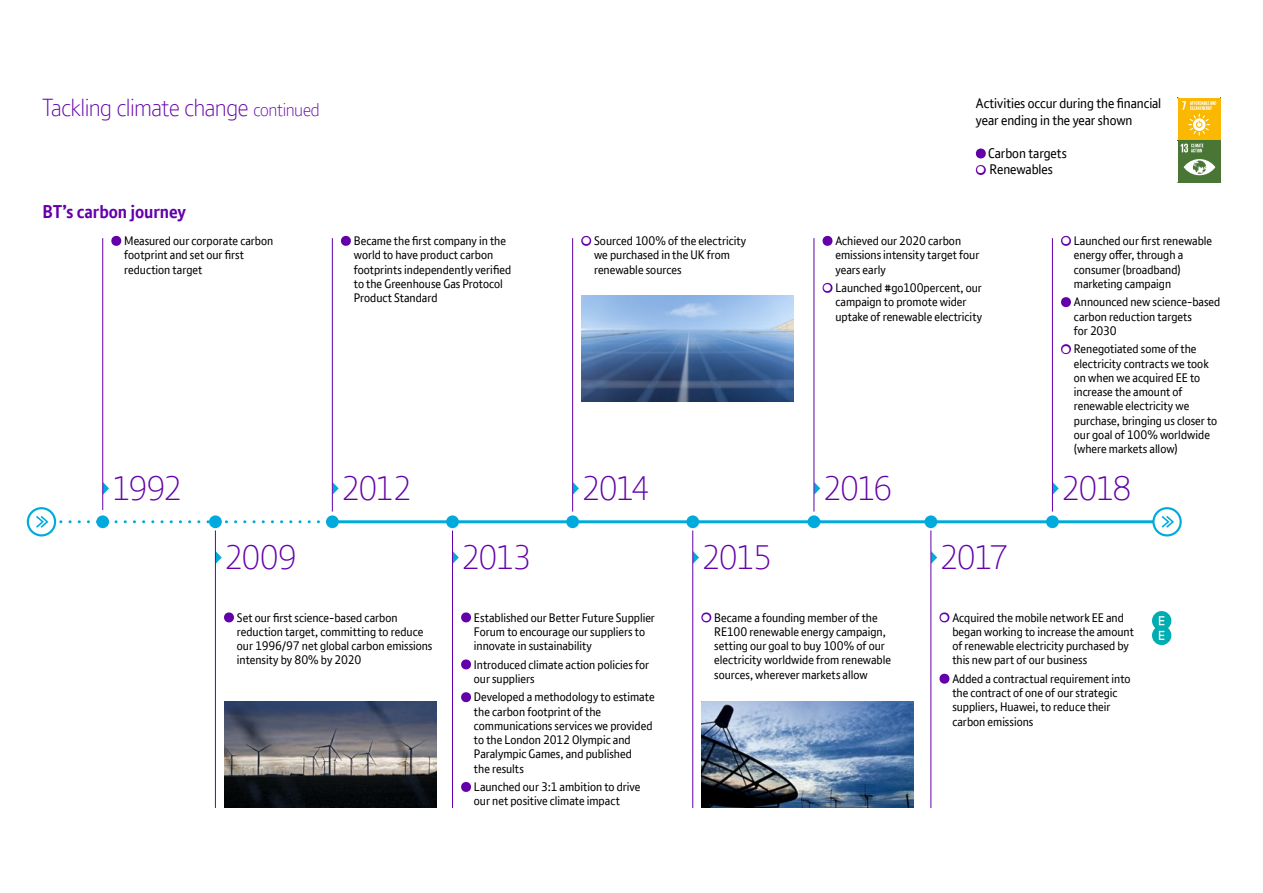
<style>
.page{position:relative;width:1263px;height:893px;background:#fff}
.page>*{position:absolute;margin:0;border:0;box-sizing:border-box;transform-origin:0 0}
.t1{font:300 33px "BT Font";letter-spacing:-.05em;color:#6400aa}
.t2{font:300 24px "BT Font";letter-spacing:-.025em;color:#6400aa}
.t3{font:700 18px "BT Font";letter-spacing:-.005em;color:#6400aa}
.t4{font:13.5px/16.5px "BT Font";letter-spacing:-.005em;color:#000}
.t5{font:12px/14.2px "BT Font";color:#000}
.s1{font-size:18px}
.s2{font-size:21.75px;color:#6400aa}
.s3{font-size:21.75px;color:#fff}
</style>
<div class="page">
<svg style="left:693px;top:551px;width:6px;height:13px"></svg>
<svg style="left:333px;top:482px;width:6px;height:12px"></svg>
<svg style="left:573px;top:482px;width:6px;height:13px"></svg>
<svg style="left:815px;top:483px;width:5px;height:11px"></svg>
<svg style="left:1053px;top:482px;width:6px;height:13px"></svg>
<svg style="left:453px;top:551px;width:6px;height:13px"></svg>
<svg style="left:932px;top:552px;width:5px;height:11px"></svg>
<svg style="left:103px;top:482px;width:6px;height:13px"></svg>
<svg style="left:216px;top:551px;width:6px;height:13px"></svg>
<hr style="left:102px;top:238px;width:1px;height:272px;background:#6400aa">
<hr style="left:332px;top:238px;width:1px;height:274px;background:#6400aa">
<hr style="left:572px;top:238px;width:1px;height:274px;background:#6400aa">
<hr style="left:814px;top:238px;width:1px;height:274px;background:#6400aa">
<hr style="left:1052px;top:238px;width:1px;height:274px;background:#6400aa">
<hr style="left:215px;top:530px;width:1px;height:278px;background:#6400aa">
<hr style="left:452px;top:530px;width:1px;height:278px;background:#6400aa">
<hr style="left:692px;top:530px;width:1px;height:278px;background:#6400aa">
<hr style="left:931px;top:530px;width:1px;height:278px;background:#6400aa">
<img style="left:224px;top:702px;width:212px;height:106px">
<img style="left:581px;top:295px;width:212px;height:107px">
<img style="left:701px;top:702px;width:213px;height:106px">
<svg style="left:1152px;top:611px;width:19px;height:34px"></svg>
<div style="left:1178px;top:140px;width:42px;height:43px;background:#4a7635"></div>
<svg style="left:1184px;top:159px;width:31px;height:16px"></svg>
<svg style="left:1178px;top:98px;width:43px;height:54px"></svg>
<hr style="left:332px;top:520px;width:838px;height:3px;background:#00aadc">
<svg style="left:28px;top:508px;width:27px;height:27px"></svg>
<svg style="left:36px;top:516px;width:294px;height:12px"></svg>
<div style="left:27px;top:507px;width:29px;height:29px;border:2px solid #00aadc;border-radius:50%"></div>
<svg style="left:1153px;top:508px;width:28px;height:27px"></svg>
<svg style="left:1161px;top:516px;width:13px;height:12px"></svg>
<div style="left:1152px;top:507px;width:30px;height:29px;border:2px solid #00aadc;border-radius:50%"></div>
<div style="left:96px;top:515px;width:13px;height:13px;background:#00aadc;border-radius:50%"></div>
<div style="left:446px;top:515px;width:13px;height:13px;background:#00aadc;border-radius:50%"></div>
<div style="left:807px;top:515px;width:13px;height:13px;background:#00aadc;border-radius:50%"></div>
<div style="left:209px;top:515px;width:13px;height:13px;background:#00aadc;border-radius:50%"></div>
<div style="left:566px;top:515px;width:13px;height:13px;background:#00aadc;border-radius:50%"></div>
<div style="left:924px;top:515px;width:13px;height:13px;background:#00aadc;border-radius:50%"></div>
<div style="left:326px;top:515px;width:13px;height:13px;background:#00aadc;border-radius:50%"></div>
<div style="left:686px;top:515px;width:13px;height:13px;background:#00aadc;border-radius:50%"></div>
<div style="left:1046px;top:515px;width:13px;height:13px;background:#00aadc;border-radius:50%"></div>
<svg style="left:111px;top:235px;width:11px;height:11px"></svg>
<svg style="left:341px;top:235px;width:10px;height:11px"></svg>
<svg style="left:822px;top:235px;width:11px;height:11px"></svg>
<svg style="left:822px;top:282px;width:11px;height:11px"></svg>
<svg style="left:1061px;top:235px;width:10px;height:11px"></svg>
<svg style="left:1061px;top:297px;width:10px;height:11px"></svg>
<svg style="left:1061px;top:344px;width:10px;height:11px"></svg>
<svg style="left:581px;top:235px;width:11px;height:11px"></svg>
<svg style="left:224px;top:612px;width:10px;height:11px"></svg>
<svg style="left:461px;top:612px;width:10px;height:11px"></svg>
<svg style="left:461px;top:659px;width:10px;height:11px"></svg>
<svg style="left:461px;top:692px;width:10px;height:11px"></svg>
<svg style="left:461px;top:782px;width:10px;height:10px"></svg>
<svg style="left:701px;top:612px;width:11px;height:11px"></svg>
<svg style="left:939px;top:612px;width:11px;height:11px"></svg>
<svg style="left:939px;top:673px;width:11px;height:11px"></svg>
<svg style="left:975px;top:148px;width:11px;height:27px"></svg>
<h2 class="t2" style="left:43px;top:92px;width:279px">Tackling climate change <span class="s1">continued</span></h2>
<h3 class="t3" style="left:43px;top:200px;width:145px">BT’s carbon journey</h3>
<p class="t4" style="left:976px;top:95px;width:187px">Activities occur during the financial year ending in the year shown</p>
<p class="t4" style="left:976px;top:144px;width:92px"><span class="s2">•</span> Carbon targets</p>
<p class="t4" style="left:976px;top:161px;width:78px"><span class="s3">•</span> Renewables</p>
<p class="t5" style="left:124px;top:234px;width:151px;text-indent:-13px"><span class="s2">•</span> Measured our corporate carbon footprint and set our first reduction target</p>
<p class="t5" style="left:354px;top:234px;width:159px;text-indent:-13px"><span class="s2">•</span> Became the first company in the world to have product carbon footprints independently verified to the Greenhouse Gas Protocol<br>Product Standard</p>
<p class="t5" style="left:835px;top:234px;width:145px;text-indent:-13px"><span class="s2">•</span> Achieved our 2020 carbon emissions intensity target four years early</p>
<p class="t5" style="left:594px;top:234px;width:154px;text-indent:-13px"><span class="s3">•</span> Sourced 100% of the electricity we purchased in the UK from renewable sources</p>
<p class="t5" style="left:835px;top:281px;width:148px;text-indent:-13px"><span class="s3">•</span> Launched #go100percent, our campaign to promote wider uptake of renewable electricity</p>
<p class="t5" style="left:1074px;top:234px;width:140px;text-indent:-13px"><span class="s3">•</span> Launched our first renewable energy offer, through a consumer (broadband) marketing campaign</p>
<p class="t5" style="left:1074px;top:295px;width:148px;text-indent:-13px"><span class="s2">•</span> Announced new science-based carbon reduction targets<br>for 2030</p>
<p class="t5" style="left:1074px;top:342px;width:145px;text-indent:-13px"><span class="s3">•</span> Renegotiated some of the electricity contracts we took on when we acquired EE to increase the amount of renewable electricity we purchase, bringing us closer to our goal of 100% worldwide (where markets allow)</p>
<h1 class="t1" style="left:111px;top:467px;width:72px">1992</h1>
<h1 class="t1" style="left:341px;top:467px;width:72px">2012</h1>
<h1 class="t1" style="left:581px;top:467px;width:70px">2014</h1>
<h1 class="t1" style="left:823px;top:467px;width:71px">2016</h1>
<h1 class="t1" style="left:1061px;top:467px;width:72px">2018</h1>
<h1 class="t1" style="left:224px;top:536px;width:74px">2009</h1>
<h1 class="t1" style="left:461px;top:536px;width:72px">2013</h1>
<h1 class="t1" style="left:701px;top:536px;width:72px">2015</h1>
<h1 class="t1" style="left:939px;top:536px;width:70px">2017</h1>
<p class="t5" style="left:237px;top:610px;width:197px;text-indent:-13px"><span class="s2">•</span> Set our first science-based carbon reduction target, committing to reduce our 1996/97 net global carbon emissions intensity by 80% by 2020</p>
<p class="t5" style="left:474px;top:610px;width:182px;text-indent:-13px"><span class="s2">•</span> Established our Better Future Supplier<br>Forum to encourage our suppliers to innovate in sustainability</p>
<p class="t5" style="left:474px;top:657px;width:177px;text-indent:-13px"><span class="s2">•</span> Introduced climate action policies for our suppliers</p>
<p class="t5" style="left:474px;top:690px;width:182px;text-indent:-13px"><span class="s2">•</span> Developed a methodology to estimate the carbon footprint of the communications services we provided to the London 2012 Olympic and<br>Paralympic Games, and published<br>the results</p>
<p class="t5" style="left:474px;top:780px;width:168px;text-indent:-13px"><span class="s2">•</span> Launched our 3:1 ambition to drive our net positive climate impact</p>
<p class="t5" style="left:714px;top:610px;width:178px;text-indent:-13px"><span class="s3">•</span> Became a founding member of the RE100 renewable energy campaign, setting our goal to buy 100% of our electricity worldwide from renewable sources, wherever markets allow</p>
<p class="t5" style="left:952px;top:610px;width:183px;text-indent:-13px"><span class="s3">•</span> Acquired the mobile network EE and began working to increase the amount of renewable electricity purchased by this new part of our business</p>
<p class="t5" style="left:952px;top:671px;width:180px;text-indent:-13px"><span class="s2">•</span> Added a contractual requirement into the contract of one of our strategic suppliers, Huawei, to reduce their carbon emissions</p>
</div>
